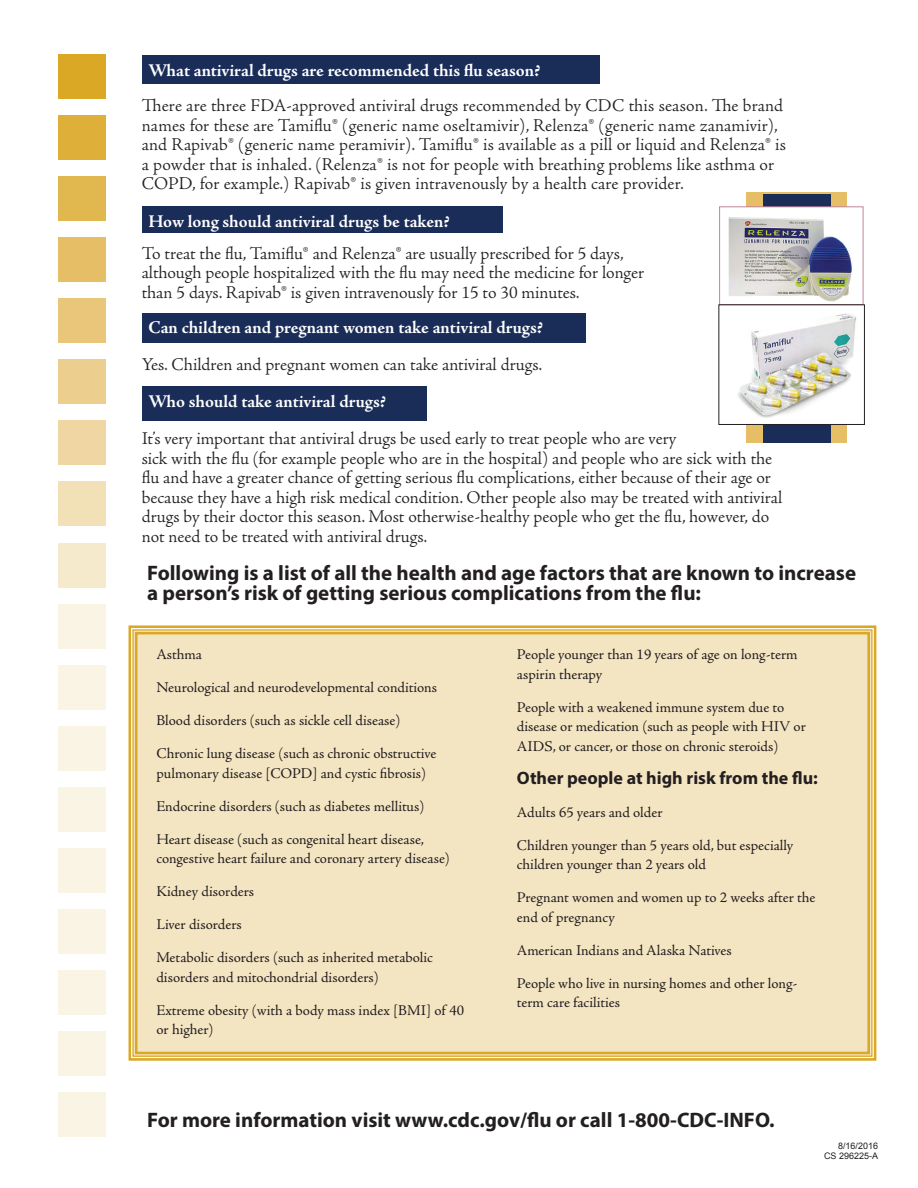
<style>
.page{position:relative;width:918px;height:1188px;background:#fff}
.page>*{position:absolute;margin:0;border:0;box-sizing:border-box;transform-origin:0 0}
.B1__Body_Text{font:700 21px/20.2px "Myriad Pro";color:#231f20}
.body_text{font:300 18px/19.5px "Adobe Jenson Pro";color:#231f20}
.body_text-2{font:700 18px "Adobe Jenson Pro";letter-spacing:-.005em;color:#fff}
.B1__Body_Text-2{font:700 18px "Myriad Pro";color:#231f20}
.B1__Body_Text-3{font:15px/19.5px "Adobe Jenson Pro";letter-spacing:-.005em;color:#231f20}
.t1{font:9px/9.8px "Arial";color:#231f20;text-align:right}
</style>
<div class="page">
<div style="left:59px;top:543px;width:47px;height:44px;background:#f6eacd"></div>
<div style="left:59px;top:54px;width:47px;height:45px;background:#dba825"></div>
<div style="left:59px;top:237px;width:47px;height:45px;background:#e5be66"></div>
<div style="left:746px;top:193px;width:101px;height:250px;background:#e5be66"></div>
<div style="left:59px;top:421px;width:47px;height:44px;background:#f0d6a2"></div>
<div style="left:59px;top:115px;width:47px;height:45px;background:#dfb039"></div>
<div style="left:59px;top:298px;width:47px;height:45px;background:#e9c67a"></div>
<div style="left:59px;top:482px;width:47px;height:44px;background:#f2e0b7"></div>
<div style="left:59px;top:176px;width:47px;height:45px;background:#e1b850"></div>
<div style="left:59px;top:359px;width:47px;height:45px;background:#eccf8e"></div>
<div style="left:59px;top:604px;width:47px;height:44px;background:#faf4e5"></div>
<div style="left:59px;top:665px;width:47px;height:44px;background:#faf4e5"></div>
<div style="left:59px;top:726px;width:47px;height:45px;background:#faf4e5"></div>
<div style="left:59px;top:787px;width:47px;height:45px;background:#faf4e5"></div>
<div style="left:59px;top:848px;width:47px;height:45px;background:#faf4e5"></div>
<div style="left:59px;top:909px;width:47px;height:45px;background:#faf4e5"></div>
<div style="left:59px;top:970px;width:47px;height:45px;background:#faf4e5"></div>
<div style="left:59px;top:1032px;width:47px;height:44px;background:#faf4e5"></div>
<div style="left:59px;top:1093px;width:47px;height:44px;background:#faf4e5"></div>
<div style="left:763px;top:194px;width:68px;height:249px;background:#1a2d59"></div>
<div style="left:128px;top:625px;width:749px;height:436px;background:#f4e5c2"></div>
<div style="left:135px;top:632px;width:735px;height:422px;border:3px solid #dba825"></div>
<div style="left:142px;top:206px;width:361px;height:27px;background:#1a2d59"></div>
<div style="left:142px;top:313px;width:443px;height:29px;background:#1a2d59"></div>
<div style="left:142px;top:386px;width:285px;height:34px;background:#1a2d59"></div>
<div style="left:720px;top:207px;width:143px;height:98px;background:#fff"></div>
<img style="left:728px;top:217px;width:124px;height:85px">
<div style="left:719px;top:206px;width:144px;height:99px;border:1px solid #c18499"></div>
<div style="left:719px;top:305px;width:145px;height:119px;background:#fff"></div>
<img style="left:737px;top:313px;width:120px;height:105px">
<div style="left:719px;top:305px;width:146px;height:120px;border:1px solid #231f20"></div>
<div style="left:142px;top:55px;width:458px;height:28px;background:#1a2d59"></div>
<p class="body_text-2" style="left:148px;top:60px;width:393px">What antiviral drugs are recommended this flu season?</p>
<p class="body_text" style="left:142px;top:96px;width:646px">There are three FDA-approved antiviral drugs recommended by CDC this season. The brand names for these are Tamiflu® (generic name oseltamivir), Relenza® (generic name zanamivir), and Rapivab® (generic name peramivir). Tamiflu® is available as a pill or liquid and Relenza® is a powder that is inhaled. (Relenza® is not for people with breathing problems like asthma or COPD, for example.) Rapivab® is given intravenously by a health care provider.</p>
<p class="body_text-2" style="left:148px;top:211px;width:303px">How long should antiviral drugs be taken?</p>
<p class="body_text" style="left:142px;top:244px;width:504px">To treat the flu, Tamiflu® and Relenza® are usually prescribed for 5 days, although people hospitalized with the flu may need the medicine for longer than 5 days. Rapivab® is given intravenously for 15 to 30 minutes.</p>
<p class="body_text-2" style="left:148px;top:317px;width:396px">Can children and pregnant women take antiviral drugs?</p>
<p class="body_text" style="left:142px;top:355px;width:402px">Yes. Children and pregnant women can take antiviral drugs.</p>
<p class="body_text-2" style="left:148px;top:391px;width:239px">Who should take antiviral drugs?</p>
<p class="body_text" style="left:142px;top:429px;width:642px">It’s very important that antiviral drugs be used early to treat people who are very<br>sick with the flu (for example people who are in the hospital) and people who are sick with the flu and have a greater chance of getting serious flu complications, either because of their age or because they have a high risk medical condition. Other people also may be treated with antiviral drugs by their doctor this season. Most otherwise-healthy people who get the flu, however, do not need to be treated with antiviral drugs.</p>
<p class="B1__Body_Text" style="left:147px;top:562px;width:710px">Following is a list of all the health and age factors that are known to increase a person’s risk of getting serious complications from the flu:</p>
<p class="B1__Body_Text-3" style="left:156px;top:645px;width:47px">Asthma</p>
<p class="B1__Body_Text-3" style="left:156px;top:678px;width:282px">Neurological and neurodevelopmental conditions</p>
<p class="B1__Body_Text-3" style="left:156px;top:711px;width:246px">Blood disorders (such as sickle cell disease)</p>
<p class="B1__Body_Text-3" style="left:156px;top:744px;width:281px">Chronic lung disease (such as chronic obstructive pulmonary disease [COPD] and cystic fibrosis)</p>
<p class="B1__Body_Text-3" style="left:156px;top:797px;width:270px">Endocrine disorders (such as diabetes mellitus)</p>
<p class="B1__Body_Text-3" style="left:156px;top:830px;width:295px">Heart disease (such as congenital heart disease, congestive heart failure and coronary artery disease)</p>
<p class="B1__Body_Text-3" style="left:156px;top:882px;width:99px">Kidney disorders</p>
<p class="B1__Body_Text-3" style="left:156px;top:915px;width:87px">Liver disorders</p>
<p class="B1__Body_Text-3" style="left:156px;top:948px;width:278px">Metabolic disorders (such as inherited metabolic disorders and mitochondrial disorders)</p>
<p class="B1__Body_Text-3" style="left:156px;top:1001px;width:309px">Extreme obesity (with a body mass index [BMI] of 40 or higher)</p>
<p class="B1__Body_Text-3" style="left:517px;top:645px;width:282px">People younger than 19 years of age on long-term aspirin therapy</p>
<p class="B1__Body_Text-3" style="left:517px;top:698px;width:291px">People with a weakened immune system due to disease or medication (such as people with HIV or<br>AIDS, or cancer, or those on chronic steroids)</p>
<p class="B1__Body_Text-2" style="left:517px;top:766px;width:302px">Other people at high risk from the flu:</p>
<p class="B1__Body_Text-3" style="left:517px;top:803px;width:147px">Adults 65 years and older</p>
<p class="B1__Body_Text-3" style="left:517px;top:836px;width:278px">Children younger than 5 years old, but especially children younger than 2 years old</p>
<p class="B1__Body_Text-3" style="left:517px;top:888px;width:300px">Pregnant women and women up to 2 weeks after the end of pregnancy</p>
<p class="B1__Body_Text-3" style="left:517px;top:941px;width:216px">American Indians and Alaska Natives</p>
<p class="B1__Body_Text-3" style="left:517px;top:974px;width:282px">People who live in nursing homes and other long&shy;term care facilities</p>
<p class="B1__Body_Text" style="left:147px;top:1109px;width:629px">For more information visit www.cdc.gov/flu or call 1-800-CDC-INFO.</p>
<p class="t1" style="left:824px;top:1141px;width:56px">8/16/2016<br>CS 296225-A</p>
</div>
